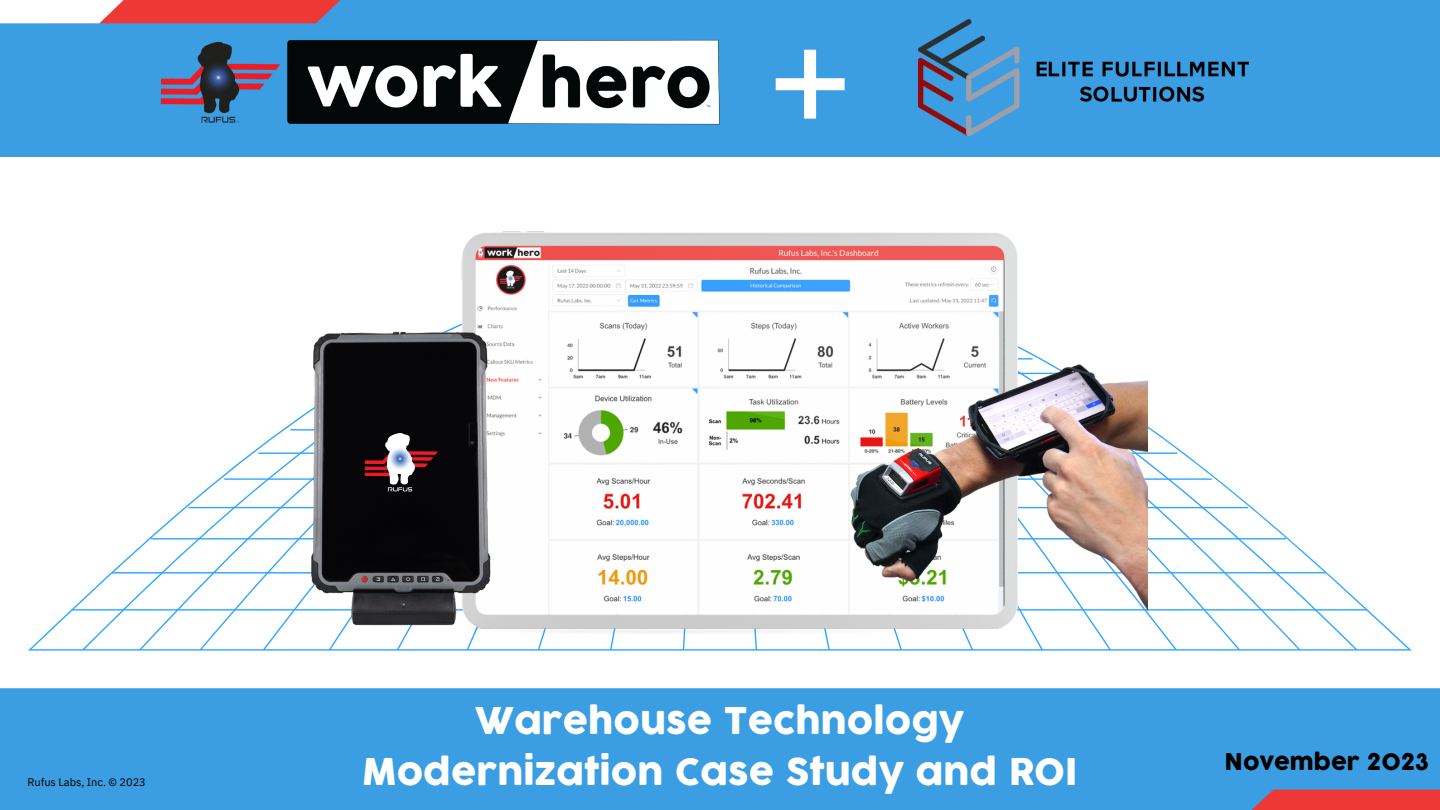
<style>
.page{position:relative;width:1440px;height:810px;background:#fff}
.page>*{position:absolute;margin:0;border:0;box-sizing:border-box;transform-origin:0 0}
.t1{font:36.1px "COCOGOOSE";color:#fff}
.t2{font:22.5px "COCOGOOSE";color:#000}
.t3{font:11px "IBM Plex Sans";letter-spacing:-.005em;color:#000}
</style>
<div class="page">
<div style="left:0;top:0;width:1440px;height:157px;background:#3b9ee3"></div>
<div style="left:124px;top:0;width:217px;height:23px;background:#ed3835"></div>
<div style="left:0;top:0;width:124px;height:23px;background:#fff"></div>
<div style="left:0;top:688px;width:1440px;height:122px;background:#3b9ee3"></div>
<svg style="left:72px;top:311px;width:1295px;height:339px"></svg>
<svg style="left:82px;top:311px;width:26px;height:339px"></svg>
<img style="left:462px;top:231px;width:555px;height:403px">
<img style="left:108px;top:307px;width:553px;height:344px">
<img style="left:362px;top:424px;width:78px;height:78px">
<img style="left:848px;top:344px;width:300px;height:270px">
<svg style="left:1248px;top:790px;width:192px;height:20px;background:#df3f41"></svg>
<img style="left:141px;top:12px;width:579px;height:113px">
<svg style="left:776px;top:50px;width:69px;height:69px"></svg>
<img style="left:918px;top:20px;width:330px;height:115px">
<p class="t3" style="left:28px;top:775px;width:120px">Rufus Labs, Inc. © 2023</p>
<p class="t1" style="left:475px;top:697px;width:491px">Warehouse Technology</p>
<p class="t1" style="left:362px;top:747px;width:717px">Modernization Case Study and ROI</p>
<p class="t2" style="left:1225px;top:746px;width:206px">November 2023</p>
</div>
